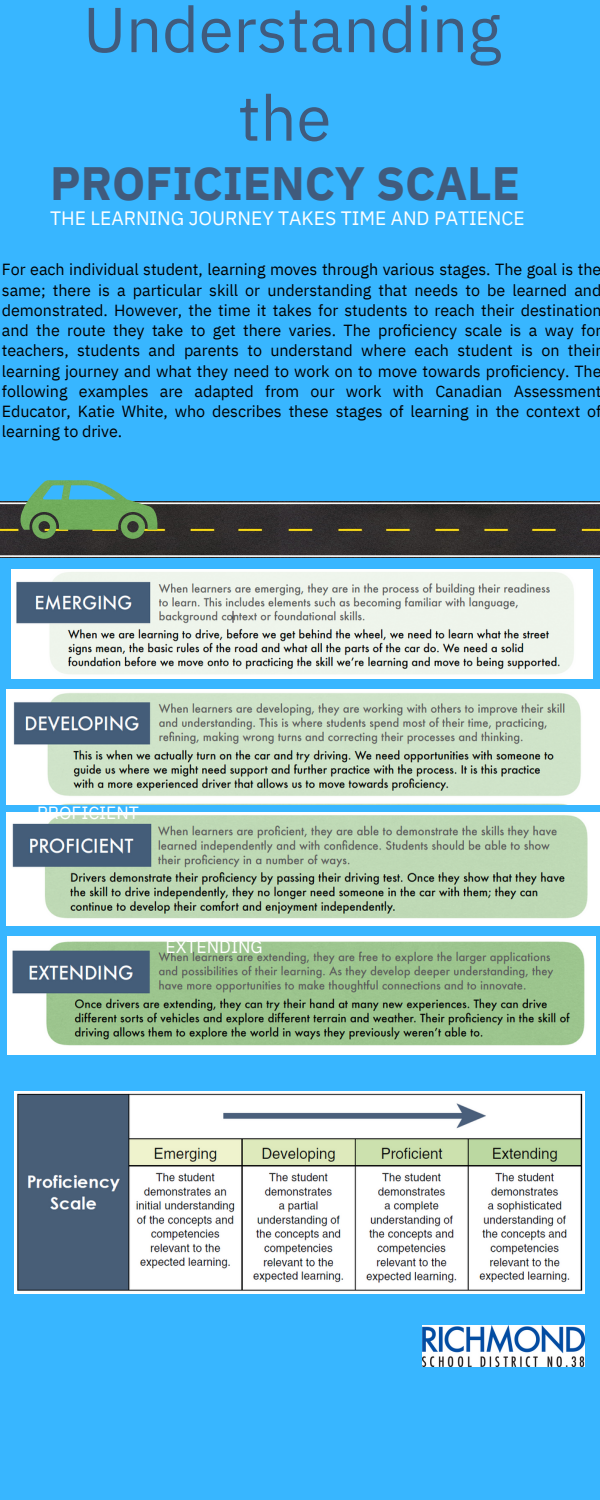
<style>
.page{position:relative;width:600px;height:1500px;background:#38b6ff}
.page>*{position:absolute;margin:0;border:0;box-sizing:border-box;transform-origin:0 0}
.t1{font:63.4px/88.5px "IBM Plex Sans";color:#405b7d;text-align:center}
.t2{font:700 46.6px "IBM Plex Sans";color:#405b7d}
.t3{font:19.3px "IBM Plex Sans";letter-spacing:-.005em;color:#fff}
.t4{font:17.6px "IBM Plex Sans";letter-spacing:-.005em;color:#fff}
.t5{font:16.1px/20.2px "IBM Plex Sans";letter-spacing:-.005em;color:#000;text-align:justify}
</style>
<div class="page">
<img style="left:0;top:501px;width:600px;height:57px">
<img style="left:20px;top:480px;width:137px;height:59px">
<img style="left:15px;top:1092px;width:570px;height:201px">
<img style="left:422px;top:1325px;width:163px;height:41px">
<img style="left:11px;top:569px;width:582px;height:110px">
<img style="left:7px;top:690px;width:593px;height:115px">
<img style="left:7px;top:813px;width:593px;height:112px">
<img style="left:8px;top:936px;width:588px;height:118px">
<h1 class="t1" style="left:83px;top:-16px;width:420px">Understanding the</h1>
<h2 class="t2" style="left:50px;top:152px;width:471px">PROFICIENCY SCALE</h2>
<p class="t3" style="left:50px;top:205px;width:476px">THE LEARNING JOURNEY TAKES TIME AND PATIENCE</p>
<p class="t5" style="left:2px;top:259px;width:601px">For each individual student, learning moves through various stages. The goal is the same; there is a particular skill or understanding that needs to be learned and demonstrated. However, the time it takes for students to reach their destination and the route they take to get there varies. The proficiency scale is a way for teachers, students and parents to understand where each student is on their learning journey and what they need to work on to move towards proficiency. The following examples are adapted from our work with Canadian Assessment Educator, Katie White, who describes these stages of learning in the context of learning to drive.</p>
<p class="t4" style="left:37px;top:801px;width:103px">PROFICIENT</p>
<p class="t4" style="left:166px;top:935px;width:99px">EXTENDING</p>
</div>
